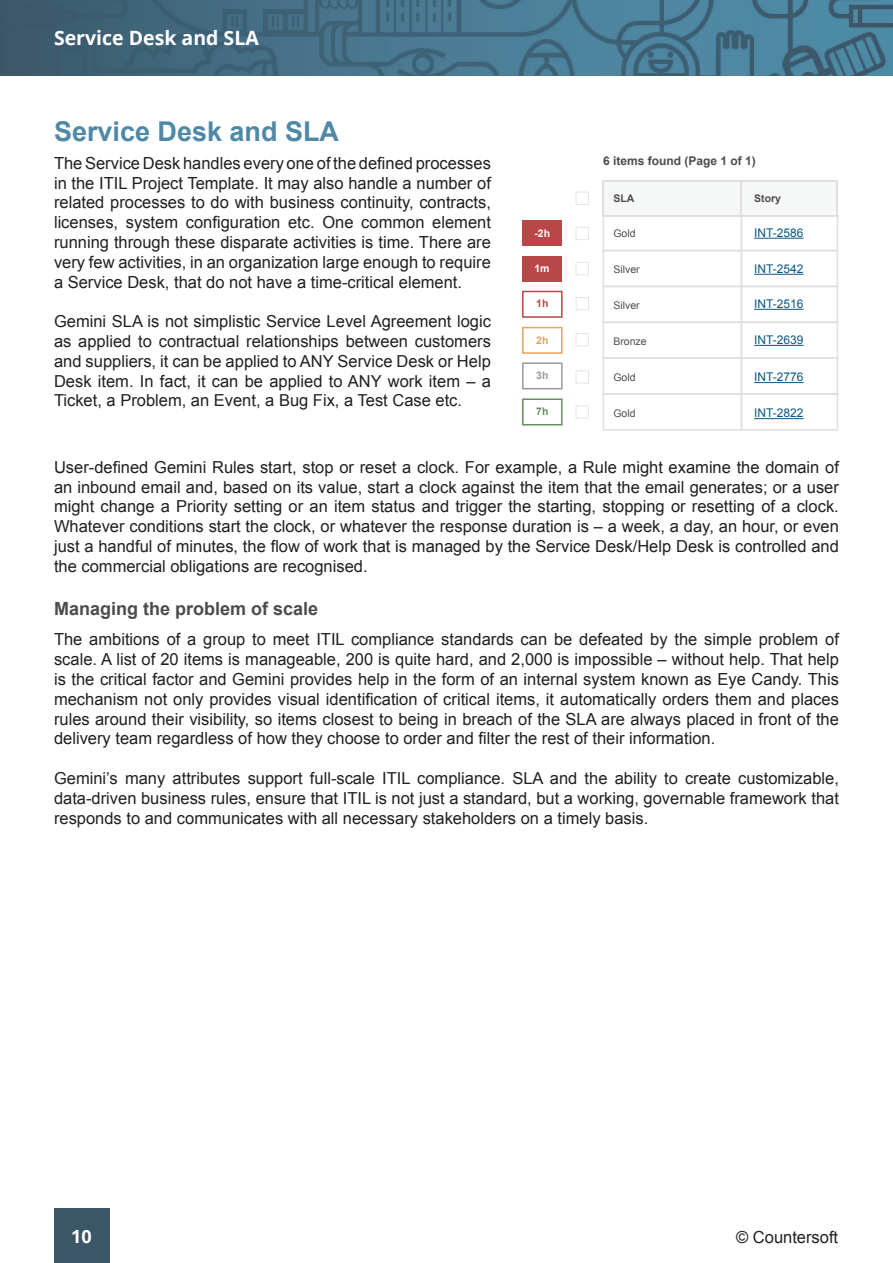
<style>
.page{position:relative;width:893px;height:1263px;background:#fff}
.page>*{position:absolute;margin:0;border:0;box-sizing:border-box;transform-origin:0 0}
.t1{font:700 27.3px "Arial";color:#4f89a6}
.t2{font:700 19.65px "Open Sans";color:#fff}
.t3{font:700 18.15px "Arial";color:#4c4c4c}
.t4{font:700 18.15px "Open Sans";color:#fff}
.t5{font:16.65px/19.8px "Arial";color:#231f20;text-align:justify}
.t6{font:16.5px/19.8px "Arial";color:#231f20;text-align:justify}
.t7{font:12px "Arial";color:#0b5684}
.t8{font:700 12px "Arial";color:#4c4c4c}
.t9{font:10.5px "Arial";color:#4c4c4c}
.t10{font:700 10.5px "Arial";color:#4c4c4c}
.t11{font:700 10.5px "Arial";color:#fff}
.t12{font:700 10.5px "Arial";color:#ba4747}
.t13{font:700 10.5px "Arial";color:#e8a25c}
.t14{font:700 10.5px "Arial";color:#9a9a9a}
.t15{font:700 10.5px "Arial";color:#638e60}
</style>
<div class="page">
<div style="left:54px;top:1209px;width:55px;height:54px;background:#3b5667"></div>
<img style="left:0;top:0;width:893px;height:75px">
<div style="left:741px;top:214px;width:97px;height:37px;border:2px solid #dfdfde"></div>
<div style="left:741px;top:250px;width:97px;height:37px;border:2px solid #dfdfde"></div>
<div style="left:741px;top:286px;width:97px;height:37px;border:2px solid #dfdfde"></div>
<div style="left:741px;top:322px;width:97px;height:37px;border:2px solid #dfdfde"></div>
<div style="left:741px;top:357px;width:97px;height:38px;border:2px solid #dfdfde"></div>
<div style="left:741px;top:393px;width:97px;height:38px;border:2px solid #dfdfde"></div>
<div style="left:603px;top:214px;width:139px;height:37px;border:2px solid #dfdfde"></div>
<div style="left:603px;top:180px;width:235px;height:36px;background:#f6f8f8"></div>
<div style="left:603px;top:250px;width:139px;height:37px;border:2px solid #dfdfde"></div>
<div style="left:603px;top:286px;width:139px;height:37px;border:2px solid #dfdfde"></div>
<div style="left:603px;top:322px;width:139px;height:37px;border:2px solid #dfdfde"></div>
<div style="left:603px;top:357px;width:139px;height:38px;border:2px solid #dfdfde"></div>
<div style="left:603px;top:393px;width:139px;height:38px;border:2px solid #dfdfde"></div>
<hr style="left:754px;top:274px;width:49px;height:1px;background:#0b5684">
<hr style="left:754px;top:238px;width:49px;height:1px;background:#0b5684">
<hr style="left:754px;top:345px;width:49px;height:1px;background:#0b5684">
<hr style="left:754px;top:309px;width:49px;height:1px;background:#0b5684">
<hr style="left:754px;top:418px;width:49px;height:1px;background:#0b5684">
<hr style="left:754px;top:382px;width:49px;height:1px;background:#0b5684">
<hr style="left:741px;top:180px;width:1px;height:36px;background:#dfdfde">
<hr style="left:603px;top:180px;width:1px;height:36px;background:#dfdfde">
<hr style="left:837px;top:180px;width:1px;height:36px;background:#dfdfde">
<hr style="left:603px;top:180px;width:234px;height:2px;background:#dfdfde">
<hr style="left:604px;top:215px;width:234px;height:1px;background:#dfdfde">
<div style="left:576px;top:192px;width:13px;height:13px;border:1px solid #e5e6e6"></div>
<div style="left:576px;top:227px;width:13px;height:13px;border:1px solid #e5e6e6"></div>
<div style="left:576px;top:262px;width:13px;height:13px;border:1px solid #e5e6e6"></div>
<div style="left:576px;top:297px;width:13px;height:13px;border:1px solid #e5e6e6"></div>
<div style="left:576px;top:333px;width:13px;height:13px;border:1px solid #e5e6e6"></div>
<div style="left:576px;top:370px;width:13px;height:13px;border:1px solid #e5e6e6"></div>
<div style="left:576px;top:405px;width:13px;height:14px;border:1px solid #e5e6e6"></div>
<div style="left:523px;top:220px;width:39px;height:26px;background:#ba4747"></div>
<div style="left:523px;top:256px;width:39px;height:25px;background:#ba4747"></div>
<div style="left:522px;top:291px;width:41px;height:27px;border:2px solid #ba4747"></div>
<div style="left:522px;top:327px;width:41px;height:27px;border:2px solid #e8a25c"></div>
<div style="left:522px;top:362px;width:41px;height:27px;border:2px solid #9a9a9a"></div>
<div style="left:522px;top:398px;width:41px;height:27px;border:2px solid #638e60"></div>
<p class="t2" style="left:54px;top:24px;width:206px">Service Desk and SLA</p>
<h1 class="t1" style="left:54px;top:112px;width:287px">Service Desk and SLA</h1>
<p class="t5" style="left:54px;top:153px;width:438px">The Service Desk handles every one of the defined processes in the ITIL Project Template. It may also handle a number of related processes to do with business continuity, contracts, licenses, system configuration etc. One common element running through these disparate activities is time. There are very few activities, in an organization large enough to require a Service Desk, that do not have a time-critical element.</p>
<p class="t6" style="left:54px;top:311px;width:438px">Gemini SLA is not simplistic Service Level Agreement logic as applied to contractual relationships between customers and suppliers, it can be applied to ANY Service Desk or Help Desk item. In fact, it can be applied to ANY work item – a Ticket, a Problem, an Event, a Bug Fix, a Test Case etc.</p>
<p class="t11" style="left:534px;top:226px;width:17px">-2h</p>
<p class="t11" style="left:534px;top:261px;width:17px">1m</p>
<p class="t12" style="left:536px;top:296px;width:14px">1h</p>
<p class="t13" style="left:536px;top:332px;width:14px">2h</p>
<p class="t14" style="left:536px;top:368px;width:14px">3h</p>
<p class="t15" style="left:536px;top:404px;width:14px">7h</p>
<p class="t8" style="left:603px;top:153px;width:154px">6 items found (Page 1 of 1)</p>
<p class="t10" style="left:613px;top:191px;width:23px">SLA</p>
<p class="t9" style="left:613px;top:226px;width:24px">Gold</p>
<p class="t9" style="left:613px;top:262px;width:28px">Silver</p>
<p class="t9" style="left:613px;top:298px;width:28px">Silver</p>
<p class="t9" style="left:613px;top:334px;width:35px">Bronze</p>
<p class="t9" style="left:613px;top:370px;width:24px">Gold</p>
<p class="t9" style="left:613px;top:406px;width:24px">Gold</p>
<p class="t10" style="left:754px;top:191px;width:28px">Story</p>
<p class="t7" style="left:754px;top:224px;width:51px">INT-2586</p>
<p class="t7" style="left:754px;top:260px;width:51px">INT-2542</p>
<p class="t7" style="left:754px;top:296px;width:51px">INT-2516</p>
<p class="t7" style="left:754px;top:332px;width:51px">INT-2639</p>
<p class="t7" style="left:754px;top:369px;width:51px">INT-2776</p>
<p class="t7" style="left:754px;top:405px;width:51px">INT-2822</p>
<p class="t6" style="left:54px;top:457px;width:786px">User-defined Gemini Rules start, stop or reset a clock. For example, a Rule might examine the domain of an inbound email and, based on its value, start a clock against the item that the email generates; or a user might change a Priority setting or an item status and trigger the starting, stopping or resetting of a clock.<br>Whatever conditions start the clock, or whatever the response duration is – a week, a day, an hour, or even just a handful of minutes, the flow of work that is managed by the Service Desk/Help Desk is controlled and the commercial obligations are recognised.</p>
<p class="t3" style="left:54px;top:596px;width:266px">Managing the problem of scale</p>
<p class="t5" style="left:54px;top:629px;width:786px">The ambitions of a group to meet ITIL compliance standards can be defeated by the simple problem of scale. A list of 20 items is manageable, 200 is quite hard, and 2,000 is impossible – without help. That help is the critical factor and Gemini provides help in the form of an internal system known as Eye Candy. This mechanism not only provides visual identification of critical items, it automatically orders them and places rules around their visibility, so items closest to being in breach of the SLA are always placed in front of the delivery team regardless of how they choose to order and filter the rest of their information.</p>
<p class="t6" style="left:54px;top:768px;width:786px">Gemini’s many attributes support full-scale ITIL compliance. SLA and the ability to create customizable, data-driven business rules, ensure that ITIL is not just a standard, but a working, governable framework that responds to and communicates with all necessary stakeholders on a timely basis.</p>
<p class="t4" style="left:71px;top:1223px;width:22px">10</p>
<p class="t5" style="left:736px;top:1227px;width:104px">© Countersoft</p>
</div>
